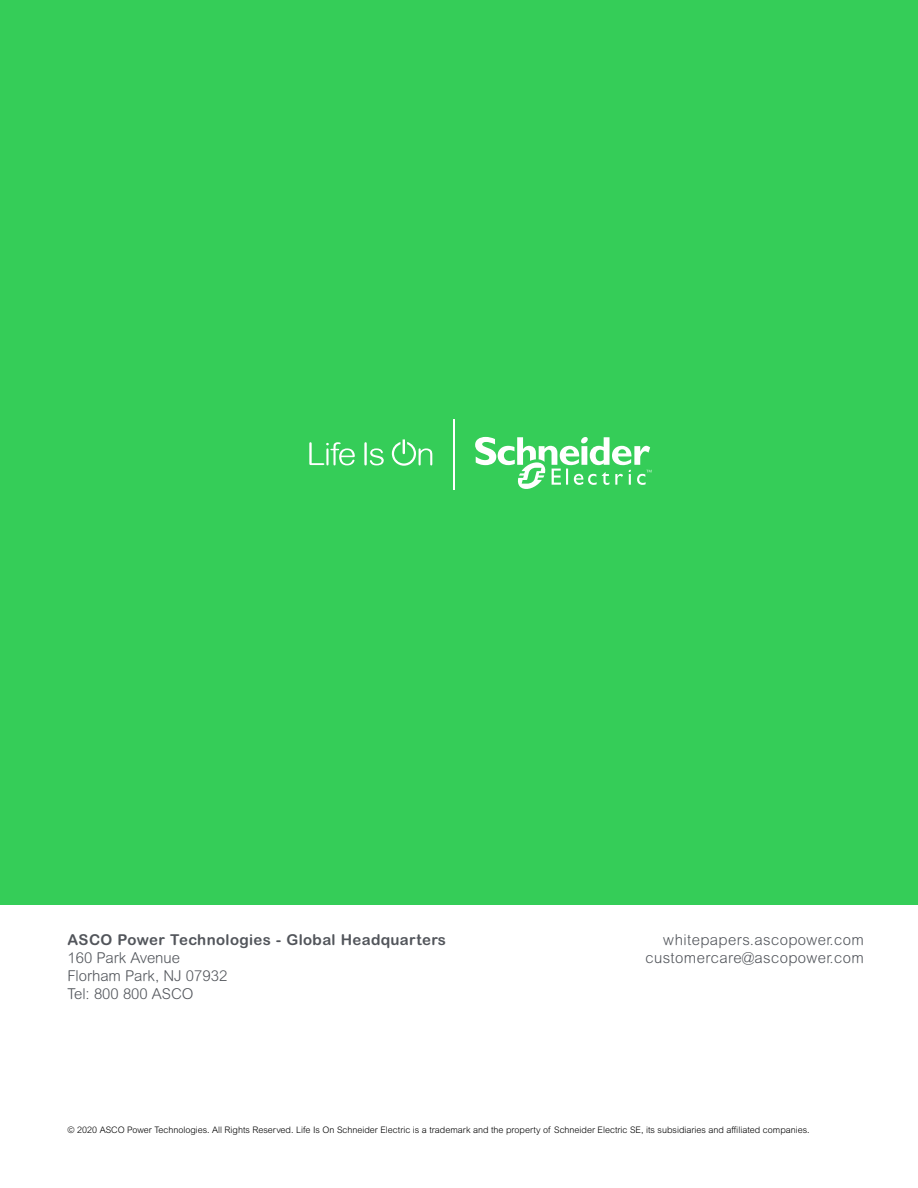
<style>
.page{position:relative;width:918px;height:1188px;background:#fff}
.page>*{position:absolute;margin:0;border:0;box-sizing:border-box;transform-origin:0 0}
.t1{font:300 15px/18px "Arial Rounded MT Std";letter-spacing:.025em;color:#52555b;text-align:right}
.t2{font:300 15px/18px "Arial Rounded MT Std";color:#52555b}
.t3{font:700 15px "Arial Rounded MT Pro";letter-spacing:.025em;color:#52555b}
.t4{font:300 9px "Arial MT Pro";color:#000}
</style>
<div class="page">
<div style="left:0;top:0;width:918px;height:904px;background:#35cd58"></div>
<svg style="left:309px;top:442px;width:46px;height:23px"></svg>
<svg style="left:364px;top:442px;width:20px;height:23px"></svg>
<svg style="left:392px;top:439px;width:40px;height:27px"></svg>
<hr style="left:453px;top:419px;width:1px;height:71px;background:#fff">
<svg style="left:475px;top:437px;width:177px;height:52px"></svg>
<h1 class="t3" style="left:68px;top:931px;width:380px">ASCO Power Technologies - Global Headquarters</h1>
<h1 class="t2" style="left:68px;top:949px;width:161px">160 Park Avenue<br>Florham Park, NJ 07932<br>Tel: 800 800 ASCO</h1>
<h1 class="t1" style="left:645px;top:931px;width:220px">whitepapers.ascopower.com customercare@ascopower.com</h1>
<p class="t4" style="left:68px;top:1124px;width:744px">© 2020 ASCO Power Technologies. All Rights Reserved. Life Is On Schneider Electric is a trademark and the property of Schneider Electric SE, its subsidiaries and affiliated companies.</p>
</div>
